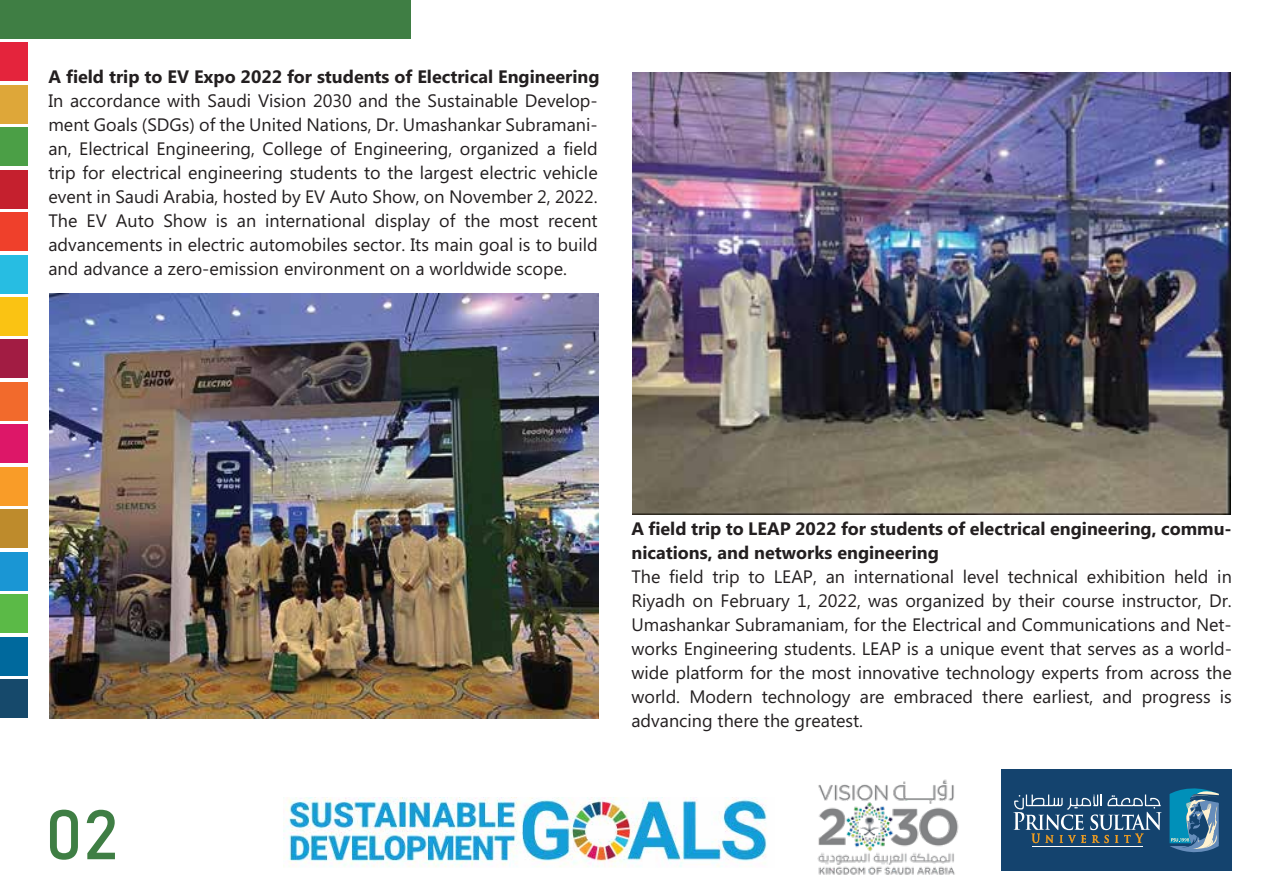
<style>
.page{position:relative;width:1263px;height:893px;background:#fff}
.page>*{position:absolute;margin:0;border:0;box-sizing:border-box;transform-origin:0 0}
.t1{font:69px "Bahnschrift";color:#3f7e44}
.t2{font:18px/24px "Microsoft Phags Pa";color:#231f20;text-align:justify}
.t3{font:700 18px/24px "Microsoft Phags Pa";color:#231f20}
</style>
<div class="page">
<img style="left:817px;top:779px;width:142px;height:96px">
<div style="left:1001px;top:769px;width:231px;height:102px;background:#14436e"></div>
<svg style="left:1169px;top:788px;width:50px;height:65px"></svg>
<hr style="left:1033px;top:846px;width:110px;height:1px;background:#fff">
<svg style="left:1013px;top:794px;width:148px;height:49px"></svg>
<div style="left:0;top:0;width:410px;height:39px;background:#3f7e44"></div>
<div style="left:0;top:42px;width:27px;height:39px;background:#e4243c"></div>
<div style="left:0;top:85px;width:27px;height:39px;background:#dea739"></div>
<div style="left:0;top:127px;width:27px;height:39px;background:#4b9f46"></div>
<div style="left:0;top:170px;width:27px;height:39px;background:#c5202e"></div>
<div style="left:0;top:212px;width:27px;height:39px;background:#ef402b"></div>
<div style="left:0;top:255px;width:27px;height:38px;background:#27bde2"></div>
<div style="left:0;top:297px;width:27px;height:39px;background:#fac313"></div>
<div style="left:0;top:340px;width:27px;height:38px;background:#a21c43"></div>
<div style="left:0;top:382px;width:27px;height:39px;background:#f26a2c"></div>
<div style="left:0;top:424px;width:27px;height:39px;background:#dd1768"></div>
<div style="left:0;top:467px;width:27px;height:39px;background:#f99c28"></div>
<div style="left:0;top:509px;width:27px;height:39px;background:#be8b2c"></div>
<div style="left:0;top:552px;width:27px;height:39px;background:#1a96d4"></div>
<div style="left:0;top:594px;width:27px;height:39px;background:#5bba47"></div>
<div style="left:0;top:637px;width:27px;height:38px;background:#00699d"></div>
<div style="left:0;top:679px;width:27px;height:39px;background:#16496b"></div>
<img style="left:283px;top:798px;width:484px;height:69px">
<img style="left:49px;top:294px;width:549px;height:424px">
<img style="left:633px;top:72px;width:598px;height:443px">
<p class="t3" style="left:48px;top:64px;width:553px">A field trip to EV Expo 2022 for students of Electrical Engineering</p>
<p class="t2" style="left:48px;top:88px;width:551px">In accordance with Saudi Vision 2030 and the Sustainable Develop&shy;ment Goals (SDGs) of the United Nations, Dr. Umashankar Subramani&shy;an, Electrical Engineering, College of Engineering, organized a field trip for electrical engineering students to the largest electric vehicle event in Saudi Arabia, hosted by EV Auto Show, on November 2, 2022.<br>The EV Auto Show is an international display of the most recent advancements in electric automobiles sector. Its main goal is to build and advance a zero-emission environment on a worldwide scope.</p>
<h1 class="t1" style="left:45px;top:782px;width:75px">02</h1>
<p class="t3" style="left:631px;top:516px;width:602px">A field trip to LEAP 2022 for students of electrical engineering, commu&shy;nications, and networks engineering</p>
<p class="t2" style="left:631px;top:564px;width:602px">The field trip to LEAP, an international level technical exhibition held in Riyadh on February 1, 2022, was organized by their course instructor, Dr.<br>Umashankar Subramaniam, for the Electrical and Communications and Net&shy;works Engineering students. LEAP is a unique event that serves as a world&shy;wide platform for the most innovative technology experts from across the world. Modern technology are embraced there earliest, and progress is advancing there the greatest.</p>
</div>
